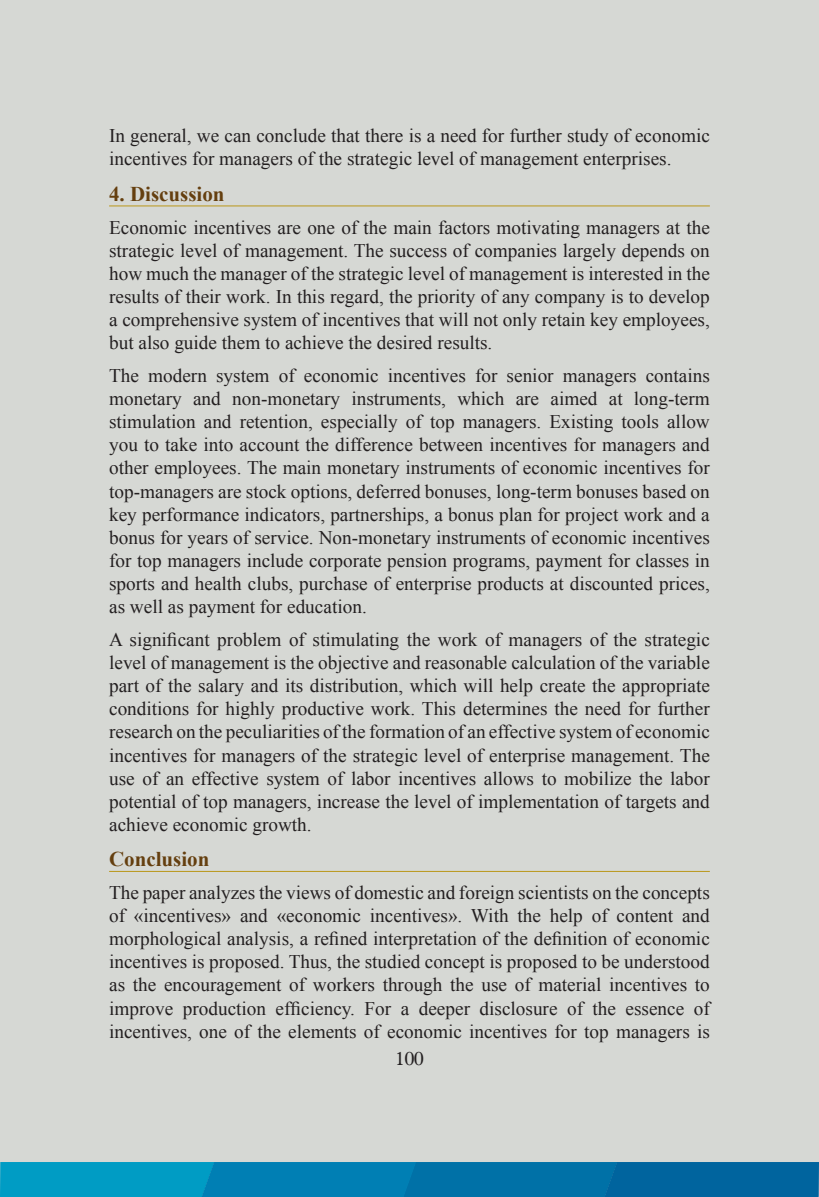
<style>
.page{position:relative;width:819px;height:1197px;background:#fff}
.page>*{position:absolute;margin:0;border:0;box-sizing:border-box;transform-origin:0 0}
.t1{font:700 21px "Times New Roman";color:#653f0f}
.t2{font:19.25px/23.1px "Times New Roman";color:#231f20;text-align:justify}
.t3{font:19.25px "CG Times";color:#231f20}
</style>
<div class="page">
<div style="left:0;top:1px;width:819px;height:1195px;background:#d6d8d4"></div>
<svg style="left:0;top:1162px;width:819px;height:35px;background:#007caf"></svg>
<hr style="left:109px;top:206px;width:601px;height:1px;background:#ba9719">
<hr style="left:109px;top:871px;width:601px;height:1px;background:#ba9719">
<p class="t2" style="left:109px;top:124px;width:602px">In general, we can conclude that there is a need for further study of economic incentives for managers of the strategic level of management enterprises.</p>
<p class="t1" style="left:109px;top:179px;width:117px">4. Discussion</p>
<p class="t2" style="left:109px;top:215px;width:602px">Economic incentives are one of the main factors motivating managers at the strategic level of management. The success of companies largely depends on how much the manager of the strategic level of management is interested in the results of their work. In this regard, the priority of any company is to develop a comprehensive system of incentives that will not only retain key employees, but also guide them to achieve the desired results.</p>
<p class="t2" style="left:109px;top:363px;width:602px">The modern system of economic incentives for senior managers contains monetary and non-monetary instruments, which are aimed at long-term stimulation and retention, especially of top managers. Existing tools allow you to take into account the difference between incentives for managers and other employees. The main monetary instruments of economic incentives for top-managers are stock options, deferred bonuses, long-term bonuses based on key performance indicators, partnerships, a bonus plan for project work and a bonus for years of service. Non-monetary instruments of economic incentives for top managers include corporate pension programs, payment for classes in sports and health clubs, purchase of enterprise products at discounted prices, as well as payment for education.</p>
<p class="t2" style="left:109px;top:627px;width:602px">A significant problem of stimulating the work of managers of the strategic level of management is the objective and reasonable calculation of the variable part of the salary and its distribution, which will help create the appropriate conditions for highly productive work. This determines the need for further research on the peculiarities of the formation of an effective system of economic incentives for managers of the strategic level of enterprise management. The use of an effective system of labor incentives allows to mobilize the labor potential of top managers, increase the level of implementation of targets and achieve economic growth.</p>
<p class="t1" style="left:109px;top:844px;width:102px">Conclusion</p>
<p class="t2" style="left:109px;top:880px;width:602px">The paper analyzes the views of domestic and foreign scientists on the concepts of «incentives» and «economic incentives». With the help of content and morphological analysis, a refined interpretation of the definition of economic incentives is proposed. Thus, the studied concept is proposed to be understood as the encouragement of workers through the use of material incentives to improve production efficiency. For a deeper disclosure of the essence of incentives, one of the elements of economic incentives for top managers is</p>
<p class="t3" style="left:395px;top:1048px;width:30px">100</p>
</div>
